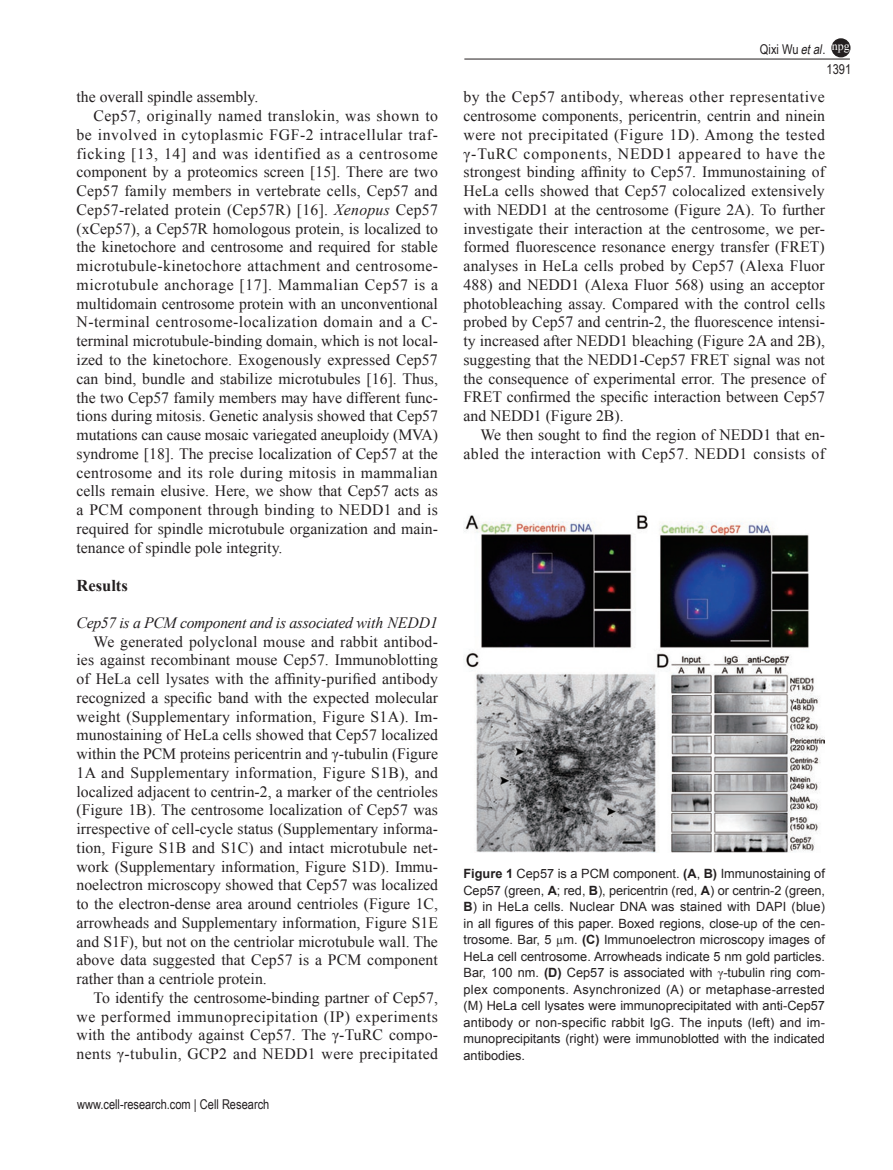
<style>
.page{position:relative;width:893px;height:1170px;background:#fff}
.page>*{position:absolute;margin:0;border:0;box-sizing:border-box;transform-origin:0 0}
.t1{font:700 16.5px "Times New Roman";color:#231f20}
.t2{font:15.75px/18.8px "Times New Roman";letter-spacing:.005em;color:#231f20;text-align:justify}
.t3{font:15.75px/18.8px "Times New Roman PSMT2";color:#231f20}
.t4{font:15.75px/18.8px "Times New Roman";letter-spacing:.03em;color:#231f20;text-align:right}
.t5{font:15.75px "Times New Roman";letter-spacing:.035em;color:#231f20}
.t6{font:15.75px/18.8px "Times New Roman PSMT2";letter-spacing:.025em;color:#231f20}
.t7{font:15.75px "Times New Roman";letter-spacing:.025em;color:#231f20}
.t8{font:italic 15.75px "Times New Roman";letter-spacing:-.02em;color:#231f20}
.t9{font:15.75px "Times New Roman";letter-spacing:.045em;color:#231f20}
.t10{font:13.5px "Arial Narrow";color:#231f20}
.t11{font:12.75px/16.5px "Arial MT2";color:#231f20;text-align:justify}
.t12{font:12.75px "Arial";color:#231f20}
.t13{font:12.75px "Arial";letter-spacing:.025em;color:#231f20}
.t14{font:12px "Times New Roman";color:#fff}
.s1{font-style:italic}
.s2{font-family:"Times New Roman"}
.s3{font-family:"Arial";font-weight:700}
.s4{font-family:"Arial MT2"}
.s5{font-family:"Arial"}
.s6{font-family:"Times New Roman PSMT2"}
</style>
<div class="page">
<hr style="left:464px;top:59px;width:386px;height:1px;background:#231f20">
<div style="left:832px;top:39px;width:18px;height:18px;background:#231f20;border-radius:50%"></div>
<div style="left:831px;top:38px;width:19px;height:19px;border:2px solid #231f20;border-radius:50%"></div>
<img style="left:464px;top:515px;width:361px;height:337px">
<p class="t2" style="left:77px;top:88px;width:183px">the overall spindle assembly.</p>
<p class="t4" style="left:94px;top:106px;width:346px">Cep57, originally named translokin, was shown to</p>
<p class="t5" style="left:77px;top:124px;width:363px">be involved in cytoplasmic FGF-2 intracellular traf-</p>
<p class="t9" style="left:77px;top:143px;width:363px">ficking [13, 14] and was identified as a centrosome</p>
<p class="t2" style="left:77px;top:162px;width:363px">component by a proteomics screen [15]. There are two</p>
<p class="t2" style="left:77px;top:181px;width:363px">Cep57 family members in vertebrate cells, Cep57 and</p>
<p class="t2" style="left:77px;top:200px;width:363px">Cep57-related protein (Cep57R) [16]. <span class="s1">Xenopus</span> Cep57</p>
<p class="t2" style="left:77px;top:219px;width:363px">(xCep57), a Cep57R homologous protein, is localized to</p>
<p class="t2" style="left:77px;top:237px;width:363px">the kinetochore and centrosome and required for stable</p>
<p class="t7" style="left:77px;top:255px;width:363px">microtubule-kinetochore attachment and centrosome-</p>
<p class="t5" style="left:77px;top:274px;width:363px">microtubule anchorage [17]. Mammalian Cep57 is a</p>
<p class="t2" style="left:77px;top:294px;width:363px">multidomain centrosome protein with an unconventional</p>
<p class="t4" style="left:77px;top:312px;width:363px">N-terminal centrosome-localization domain and a C-</p>
<p class="t2" style="left:77px;top:331px;width:363px">terminal microtubule-binding domain, which is not local-</p>
<p class="t2" style="left:77px;top:350px;width:363px">ized to the kinetochore. Exogenously expressed Cep57</p>
<p class="t2" style="left:77px;top:369px;width:363px">can bind, bundle and stabilize microtubules [16]. Thus,</p>
<p class="t2" style="left:77px;top:387px;width:363px">the two Cep57 family members may have different func-</p>
<p class="t2" style="left:77px;top:406px;width:363px">tions during mitosis. Genetic analysis showed that Cep57</p>
<p class="t2" style="left:77px;top:425px;width:363px">mutations can cause mosaic variegated aneuploidy (MVA)</p>
<p class="t2" style="left:77px;top:444px;width:363px">syndrome [18]. The precise localization of Cep57 at the</p>
<p class="t2" style="left:77px;top:462px;width:363px">centrosome and its role during mitosis in mammalian</p>
<p class="t2" style="left:77px;top:481px;width:363px">cells remain elusive. Here, we show that Cep57 acts as</p>
<p class="t2" style="left:77px;top:500px;width:363px">a PCM component through binding to NEDD1 and is</p>
<p class="t2" style="left:77px;top:519px;width:363px">required for spindle microtubule organization and main-</p>
<p class="t2" style="left:77px;top:537px;width:207px">tenance of spindle pole integrity.</p>
<p class="t1" style="left:77px;top:574px;width:53px">Results</p>
<p class="t8" style="left:77px;top:611px;width:363px">Cep57 is a PCM component and is associated with NEDD1</p>
<p class="t2" style="left:77px;top:631px;width:363px;text-align:right">We generated polyclonal mouse and rabbit antibod&shy;ies against recombinant mouse Cep57. Immunoblotting</p>
<p class="t3" style="left:77px;top:669px;width:363px">of HeLa cell lysates with the affinity-purified antibody recognized a specific band with the expected molecular</p>
<p class="t2" style="left:77px;top:706px;width:363px">weight (Supplementary information, Figure S1A). Im&shy;munostaining of HeLa cells showed that Cep57 localized</p>
<p class="t3" style="left:77px;top:744px;width:363px">within the PCM proteins pericentrin and γ-tubulin (<span class="s2">Figure</span></p>
<p class="t2" style="left:77px;top:762px;width:363px">1A and Supplementary information, Figure S1B), and localized adjacent to centrin-2, a marker of the centrioles (Figure 1B). The centrosome localization of Cep57 was irrespective of cell-cycle status (Supplementary informa&shy;tion, Figure S1B and S1C) and intact microtubule net&shy;work (Supplementary information, Figure S1D). Immu&shy;noelectron microscopy showed that Cep57 was localized to the electron-dense area around centrioles (Figure 1C, arrowheads and Supplementary information, Figure S1E and S1F), but not on the centriolar microtubule wall. The above data suggested that Cep57 is a PCM component rather than a centriole protein.</p>
<p class="t4" style="left:77px;top:987px;width:363px">To identify the centrosome-binding partner of Cep57, we performed immunoprecipitation (IP) experiments</p>
<p class="t6" style="left:77px;top:1025px;width:363px">with the antibody against Cep57. The γ-TuRC compo&shy;nents γ-tubulin, GCP2 and NEDD1 were precipitated</p>
<p class="t10" style="left:77px;top:1094px;width:194px">www.cell-research.com | Cell Research</p>
<p class="t10" style="left:760px;top:40px;width:67px">Qixi Wu <span class="s1">etal</span>.</p>
<p class="t14" style="left:832px;top:38px;width:19px">npg</p>
<p class="t10" style="left:826px;top:59px;width:26px">1391</p>
<p class="t2" style="left:463px;top:87px;width:363px">by the Cep57 antibody, whereas other representative centrosome components, pericentrin, centrin and ninein were not precipitated (Figure 1D). Among the tested</p>
<p class="t3" style="left:463px;top:144px;width:363px">γ-TuRC components, NEDD1 appeared to have the strongest binding affinity to Cep57. Immunostaining of</p>
<p class="t2" style="left:463px;top:181px;width:363px">HeLa cells showed that Cep57 colocalized extensively with NEDD1 at the centrosome (Figure 2A). To further investigate their interaction at the centrosome, we per&shy;formed fluorescence resonance energy transfer (FRET) analyses in HeLa cells probed by Cep57 (Alexa Fluor 488) and NEDD1 (Alexa Fluor 568) using an acceptor photobleaching assay. Compared with the control cells</p>
<p class="t3" style="left:463px;top:312px;width:363px">probed by Cep57 and centrin-2, the fluorescence intensi<span class="s2">-</span></p>
<p class="t2" style="left:463px;top:331px;width:363px">ty increased after NEDD1 bleaching (Figure 2A and 2B), suggesting that the NEDD1-Cep57 FRET signal was not the consequence of experimental error. The presence of</p>
<p class="t3" style="left:463px;top:387px;width:363px">FRET confirmed the specific interaction between Cep57</p>
<p class="t2" style="left:463px;top:406px;width:162px">and NEDD1 (Figure 2B).</p>
<p class="t3" style="left:480px;top:425px;width:346px">We then sought to find the region of NEDD1 that en<span class="s2">-</span></p>
<p class="t2" style="left:463px;top:443px;width:363px">abled the interaction with Cep57. NEDD1 consists of</p>
<p class="t11" style="left:463px;top:865px;width:363px"><span class="s3">Figure 1</span> Cep57 is a PCM component. <span class="s3">(A</span>, <span class="s3">B)</span> Immunostaining of Cep57 (green, <span class="s3">A</span>; red, <span class="s3">B</span>), pericentrin (red, <span class="s3">A</span>) or centrin-2 (green, <span class="s3">B</span>) in HeLa cells. Nuclear DNA was stained with DAPI (blue)</p>
<p class="t12" style="left:463px;top:914px;width:363px">in all figures of this paper. Boxed regions, close-up of the cen<span class="s4">-</span></p>
<p class="t11" style="left:463px;top:931px;width:363px"><span class="s5">trosome. Bar, 5</span> <span class="s2">µ</span>m. <span class="s3">(C)</span> Immunoelectron microscopy images of HeLa cell centrosome. Arrowheads indicate 5 nm gold particles.<br><span class="s5">Bar, 100 nm.</span> <span class="s3">(D)</span> Cep57 is associated with <span class="s6">γ</span>-tubulin ring com-</p>
<p class="t13" style="left:463px;top:980px;width:363px">plex components. Asynchronized (A) or metaphase-arrested</p>
<p class="t11" style="left:463px;top:997px;width:363px">(M) HeLa cell lysates were immunoprecipitated with anti-Cep57 antibody or non-specific rabbit IgG. The inputs (left) and im&shy;munoprecipitants (right) were immunoblotted with the indicated antibodies.</p>
</div>
